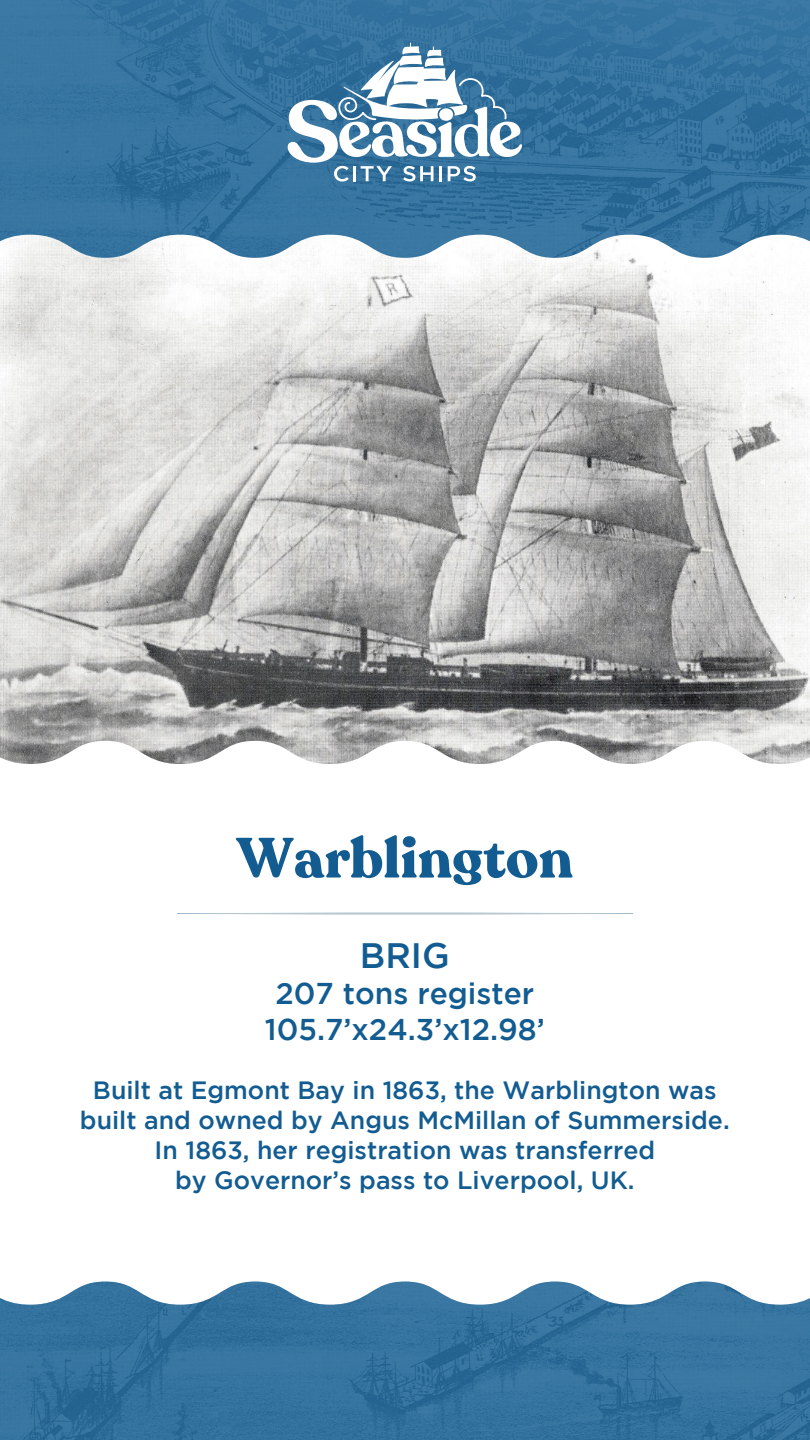
<style>
.page{position:relative;width:810px;height:1440px;background:#fff}
.page>*{position:absolute;margin:0;border:0;box-sizing:border-box;transform-origin:0 0}
.t1{font:700 55.95px "Recoleta";color:#125c91}
.t2{font:500 35.25px "Gotham";color:#125c91}
.t3{font:500 30px/36px "Gotham";color:#125c91;text-align:center}
.t4{font:500 24.97px/29.9px "Gotham";color:#125c91;text-align:center}
</style>
<div class="page">
<img style="left:0;top:258px;width:810px;height:483px">
<img style="left:0;top:0;width:810px;height:258px">
<svg style="left:0;top:741px;width:810px;height:541px"></svg>
<img style="left:0;top:1282px;width:810px;height:158px">
<svg style="left:288px;top:42px;width:234px;height:140px"></svg>
<svg style="left:177px;top:912px;width:456px;height:3px"></svg>
<h1 class="t1" style="left:237px;top:823px;width:338px">Warblington</h1>
<h2 class="t2" style="left:360px;top:935px;width:91px">BRIG</h2>
<p class="t3" style="left:265px;top:974px;width:281px">207 tons register<br>105.7’x24.3’x12.98’</p>
<p class="t4" style="left:80px;top:1075px;width:651px">Built at Egmont Bay in 1863, the Warblington was built and owned by Angus McMillan of Summerside.<br>In 1863, her registration was transferred<br>by Governor’s pass to Liverpool, UK.</p>
</div>
